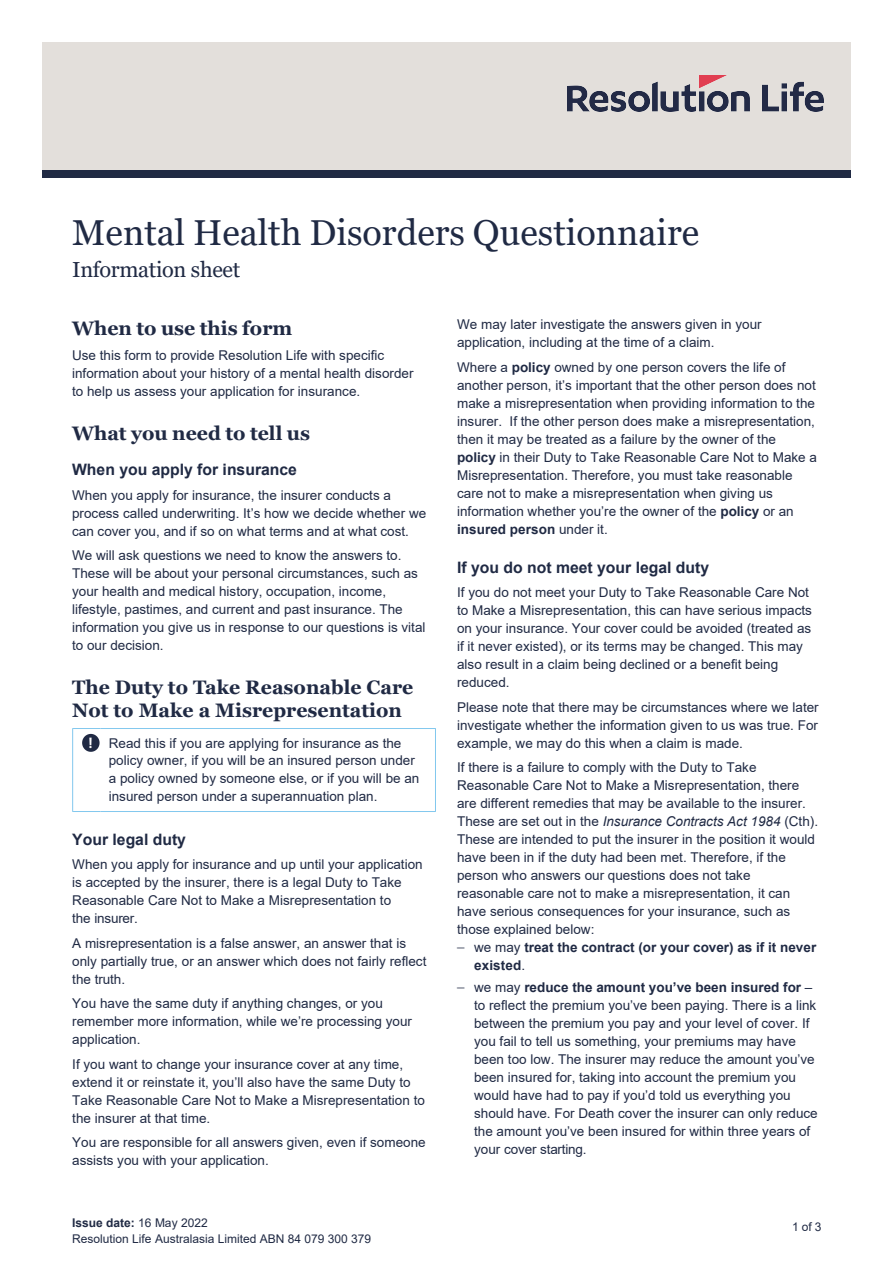
<style>
.page{position:relative;width:893px;height:1263px;background:#fff}
.page>*{position:absolute;margin:0;border:0;box-sizing:border-box;transform-origin:0 0}
.Heading_L1{font:36px "Georgia";color:#202a44}
.t1{font:21.75px "Georgia";letter-spacing:-.015em;color:#202a44}
.t2{font:700 19.5px/23.4px "Georgia";color:#202a44}
.Body_copy{font:700 15.75px "Arial";color:#202a44}
.Issue_date{font:700 15.75px "Arial";color:#202a44}
.Body_copy-2{font:13.5px/18px "Arial";color:#202a44}
.Issue_date-2{font:13.5px/18px "Arial";color:#202a44}
.t3{font:700 13.5px/18px "Arial";color:#202a44}
.Issue_date-3{font:12px/16px "Arial";color:#202a44}
.s1{font-family:"The Sans B7";font-weight:700;font-size:14.7px;color:#fff}
.s2{font-weight:700}
.s3{font-style:italic}
.s4{font-family:"The Sans B3";font-weight:300}
.s5{font-weight:400}
</style>
<div class="page">
<img style="left:82px;top:733px;width:18px;height:19px">
<div style="left:43px;top:43px;width:807px;height:135px;background:#e3dfdb"></div>
<svg style="left:73px;top:728px;width:27px;height:1px"></svg>
<hr style="left:72px;top:728px;width:1px;height:84px;background:#82c8ee">
<hr style="left:100px;top:728px;width:335px;height:1px;background:#82c8ee">
<hr style="left:435px;top:728px;width:1px;height:84px;background:#82c8ee">
<svg style="left:73px;top:811px;width:27px;height:1px"></svg>
<hr style="left:100px;top:811px;width:335px;height:1px;background:#82c8ee">
<img style="left:568px;top:75px;width:255px;height:37px">
<p class="Heading_L1" style="left:72px;top:210px;width:628px">Mental Health Disorders Questionnaire</p>
<p class="t1" style="left:72px;top:257px;width:169px">Information sheet</p>
<p class="t2" style="left:72px;top:317px;width:222px">When to use this form</p>
<p class="Body_copy-2" style="left:72px;top:347px;width:343px">Use this form to provide Resolution Life with specific information about your history of a mental health disorder to help us assess your application for insurance.</p>
<p class="t2" style="left:72px;top:421px;width:240px">What you need to tell us</p>
<p class="Body_copy" style="left:72px;top:459px;width:226px">When you apply for insurance</p>
<p class="Body_copy-2" style="left:72px;top:486px;width:356px">When you apply for insurance, the insurer conducts a process called underwriting. It’s how we decide whether we can cover you, and if so on what terms and at what cost.</p>
<p class="Body_copy-2" style="left:72px;top:547px;width:355px">We will ask questions we need to know the answers to.<br>These will be about your personal circumstances, such as your health and medical history, occupation, income, lifestyle, pastimes, and current and past insurance. The information you give us in response to our questions is vital to our decision.</p>
<p class="t2" style="left:72px;top:675px;width:343px">The Duty to Take Reasonable Care<br>Not to Make a Misrepresentation</p>
<p class="Body_copy-2" style="left:109px;top:734px;width:312px;text-indent:-21px"><span class="s1">!</span> Read this if you are applying for insurance as the policy owner, if you will be an insured person under a policy owned by someone else, or if you will be an insured person under a superannuation plan.</p>
<p class="Issue_date" style="left:72px;top:828px;width:115px">Your legal duty</p>
<p class="Issue_date-2" style="left:72px;top:855px;width:352px">When you apply for insurance and up until your application is accepted by the insurer, there is a legal Duty to Take Reasonable Care Not to Make a Misrepresentation to<br>the insurer.</p>
<p class="Issue_date-2" style="left:72px;top:934px;width:356px">A misrepresentation is a false answer, an answer that is only partially true, or an answer which does not fairly reflect the truth.</p>
<p class="Issue_date-2" style="left:72px;top:994px;width:341px">You have the same duty if anything changes, or you remember more information, while we’re processing your application.</p>
<p class="Issue_date-2" style="left:72px;top:1055px;width:354px">If you want to change your insurance cover at any time, extend it or reinstate it, you’ll also have the same Duty to Take Reasonable Care Not to Make a Misrepresentation to the insurer at that time.</p>
<p class="Issue_date-2" style="left:72px;top:1133px;width:355px">You are responsible for all answers given, even if someone assists you with your application.</p>
<p class="Issue_date-3" style="left:72px;top:1214px;width:300px"><span class="s2">Issue date:</span> 16 May 2022<br>Resolution Life Australasia Limited ABN 84 079 300 379</p>
<p class="Body_copy-2" style="left:457px;top:316px;width:306px">We may later investigate the answers given in your application, including at the time of a claim.</p>
<p class="Body_copy-2" style="left:457px;top:358px;width:361px">Where a <span class="s2">policy</span> owned by one person covers the life of another person, it’s important that the other person does not make a misrepresentation when providing information to the insurer. If the other person does make a misrepresentation, then it may be treated as a failure by the owner of the <span class="s2">policy</span> in their Duty to Take Reasonable Care Not to Make a Misrepresentation. Therefore, you must take reasonable care not to make a misrepresentation when giving us information whether you’re the owner of the <span class="s2">policy</span> or an <span class="s2">insured person</span> under it.</p>
<p class="Body_copy" style="left:457px;top:556px;width:254px">If you do not meet your legal duty</p>
<p class="Body_copy-2" style="left:457px;top:584px;width:356px">If you do not meet your Duty to Take Reasonable Care Not to Make a Misrepresentation, this can have serious impacts on your insurance. Your cover could be avoided (treated as if it never existed), or its terms may be changed. This may also result in a claim being declined or a benefit being reduced.</p>
<p class="Body_copy-2" style="left:457px;top:698px;width:363px;text-align:justify">Please note that there may be circumstances where we later investigate whether the information given to us was true. For example, we may do this when a claim is made.</p>
<p class="Body_copy-2" style="left:457px;top:758px;width:362px">If there is a failure to comply with the Duty to Take Reasonable Care Not to Make a Misrepresentation, there are different remedies that may be available to the insurer.<br>These are set out in the <span class="s3">Insurance Contracts Act 1984</span> (Cth).<br>These are intended to put the insurer in the position it would have been in if the duty had been met. Therefore, if the person who answers our questions does not take reasonable care not to make a misrepresentation, it can have serious consequences for your insurance, such as those explained below:</p>
<p class="t3" style="left:474px;top:939px;width:344px;text-indent:-17px"><span class="s4">–</span> <span class="s5">we may</span> treat the contract (or your cover) as if it never existed<span class="s5">.</span></p>
<p class="Body_copy-2" style="left:474px;top:978px;width:345px;text-indent:-17px"><span class="s4">–</span> we may <span class="s2">reduce the amount you’ve been insured for</span> – to reflect the premium you’ve been paying. There is a link between the premium you pay and your level of cover. If you fail to tell us something, your premiums may have been too low. The insurer may reduce the amount you’ve been insured for, taking into account the premium you would have had to pay if you’d told us everything you should have. For Death cover the insurer can only reduce the amount you’ve been insured for within three years of your cover starting.</p>
<p class="Issue_date-3" style="left:792px;top:1218px;width:31px">1 of 3</p>
</div>
